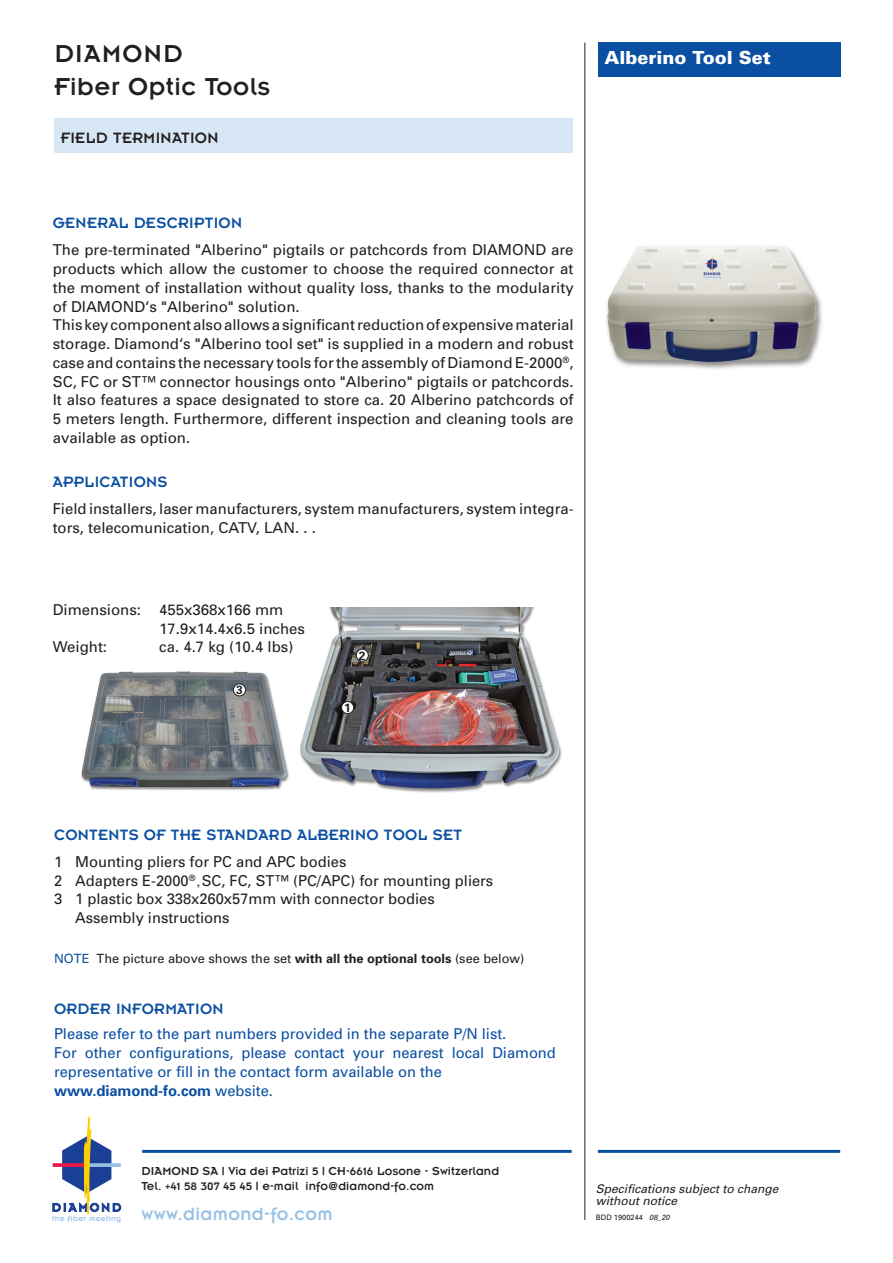
<style>
.page{position:relative;width:893px;height:1263px;background:#fff}
.page>*{position:absolute;margin:0;border:0;box-sizing:border-box;transform-origin:0 0}
.t1{font:27px/33px "Insignia";letter-spacing:.025em;color:#231f20}
.t2{font:19.5px "Insignia";letter-spacing:.02em;color:#97bfe6}
.t3{font:900 18px "Univers";color:#fff}
.t4{font:16.5px "Insignia";letter-spacing:.02em;color:#0a4fa2}
.t5{font:16.5px "Insignia";letter-spacing:.025em;color:#231f20}
.t6{font:15px/18.8px "Univers";color:#231f20}
.t7{font:15px/18.8px "Univers";color:#0a4fa2}
.t8{font:12.75px/15.9px "Insignia";letter-spacing:.01em;color:#231f20}
.t9{font:12.75px "Univers";color:#231f20}
.t10{font:italic 12px/12px "Univers";color:#231f20}
.t11{font:700 12px "Univers";color:#231f20}
.t12{font:8.1px "Insignia A";letter-spacing:.035em;color:#97bfe6}
.t13{font:7.5px "Univers";color:#231f20}
.s1{font-family:"Times"}
.s2{color:#0a4fa2}
.s3{font-weight:700}
.s4{font-size:12px}
.s5{font-size:9px}
.s6{font-style:italic}
</style>
<div class="page">
<img style="left:81px;top:671px;width:208px;height:120px">
<img style="left:300px;top:607px;width:286px;height:208px">
<div style="left:342px;top:701px;width:12px;height:13px;background:#fff;border-radius:50%"></div>
<div style="left:341px;top:701px;width:13px;height:13px;border:1px solid #231f20;border-radius:50%"></div>
<div style="left:233px;top:684px;width:13px;height:12px;background:#fff;border-radius:50%"></div>
<div style="left:233px;top:683px;width:13px;height:13px;border:1px solid #231f20;border-radius:50%"></div>
<div style="left:356px;top:649px;width:12px;height:12px;background:#fff;border-radius:50%"></div>
<div style="left:356px;top:649px;width:13px;height:13px;border:1px solid #231f20;border-radius:50%"></div>
<div style="left:598px;top:42px;width:242px;height:34px;background:#0a4fa2"></div>
<div style="left:54px;top:119px;width:519px;height:34px;background:#d8e7f5"></div>
<hr style="left:142px;top:1150px;width:430px;height:3px;background:#0a4fa2">
<hr style="left:598px;top:1150px;width:242px;height:3px;background:#0a4fa2">
<hr style="left:584px;top:42px;width:1px;height:1178px;background:#231f20">
<svg style="left:52px;top:1117px;width:69px;height:98px"></svg>
<img style="left:606px;top:246px;width:216px;height:123px">
<h1 class="t1" style="left:54px;top:37px;width:217px">DIAMOND<br>Fiber Optic Tools</h1>
<p class="t5" style="left:61px;top:129px;width:159px">FIELD TERMINATION</p>
<p class="t4" style="left:53px;top:214px;width:191px">GENERAL DESCRIPTION</p>
<p class="t6" style="left:53px;top:240px;width:522px">The pre-terminated "Alberino" pigtails or patchcords from DIAMOND are products which allow the customer to choose the required connector at the moment of installation without quality loss, thanks to the modularity of DIAMOND‘s "Alberino" solution.<br>This key component also allows a significant reduction of expensive material storage. Diamond‘s "Alberino tool set" is supplied in a modern and robust case and contains the necessary tools for the assembly of Diamond E-2000<sup>®</sup>, SC, FC or ST™ connector housings onto "Alberino" pigtails or patchcords.<br>It also features a space designated to store ca. 20 Alberino patchcords of 5 meters length. Furthermore, different inspection and cleaning tools are available as option.</p>
<p class="t4" style="left:53px;top:473px;width:116px">APPLICATIONS</p>
<p class="t6" style="left:53px;top:499px;width:522px">Field installers, laser manufacturers, system manufacturers, system integra&shy;tors, telecomunication, CATV, LAN. . .</p>
<p class="t6" style="left:53px;top:600px;width:232px">Dimensions: 455x368x166 mm</p>
<p class="t6" style="left:159px;top:619px;width:147px">17.9x14.4x6.5 inches</p>
<p class="t6" style="left:53px;top:637px;width:56px">Weight:</p>
<p class="t6" style="left:159px;top:637px;width:136px">ca. 4.7 kg (10.4 lbs)</p>
<p class="t11" style="left:236px;top:682px;width:8px">3</p>
<p class="t11" style="left:359px;top:648px;width:8px">2</p>
<p class="t11" style="left:344px;top:700px;width:8px">1</p>
<p class="t3" style="left:604px;top:47px;width:168px">Alberino Tool Set</p>
<p class="t4" style="left:54px;top:826px;width:410px">CONTENTS OF THE STANDARD ALBERINO TOOL SET</p>
<p class="t6" style="left:54px;top:852px;width:294px">1 Mounting pliers for PC and APC bodies</p>
<p class="t6" style="left:54px;top:871px;width:441px">2 Adapters E-2000<sup>®</sup><span class="s1">,</span> SC, FC, ST™ (PC/APC) for mounting pliers</p>
<p class="t6" style="left:54px;top:889px;width:382px">3 1 plastic box 338x260x57mm with connector bodies</p>
<p class="t6" style="left:75px;top:908px;width:156px">Assembly instructions</p>
<p class="t9" style="left:54px;top:951px;width:472px"><span class="s2">NOTE</span> The picture above shows the set <span class="s3">with all the optional tools</span> (see below)</p>
<p class="t4" style="left:54px;top:1001px;width:171px">ORDER INFORMATION</p>
<p class="t7" style="left:54px;top:1024px;width:503px">Please refer to the part numbers provided in the separate P/N list.<br>For other configurations, please contact your nearest local Diamond representative or fill in the contact form available on the <span class="s3">www.diamond-fo.com</span> website.</p>
<p class="t12" style="left:52px;top:1214px;width:70px">the fiber meeting</p>
<p class="t8" style="left:142px;top:1162px;width:359px">DIAMOND SA | Via dei Patrizi <span class="s4">5</span> | CH-<span class="s4">6616</span> Losone - Switzerland<br>Tel. <span class="s5">+</span><span class="s4">41 58 307 45 45</span> | e-mail info@diamond-fo.com</p>
<h2 class="t2" style="left:142px;top:1204px;width:192px">www.diamond-fo.com</h2>
<p class="t10" style="left:596px;top:1182px;width:184px">Specifications subject to change without notice</p>
<p class="t13" style="left:596px;top:1212px;width:75px">BDD 1900244 <span class="s6">08_20</span></p>
</div>
